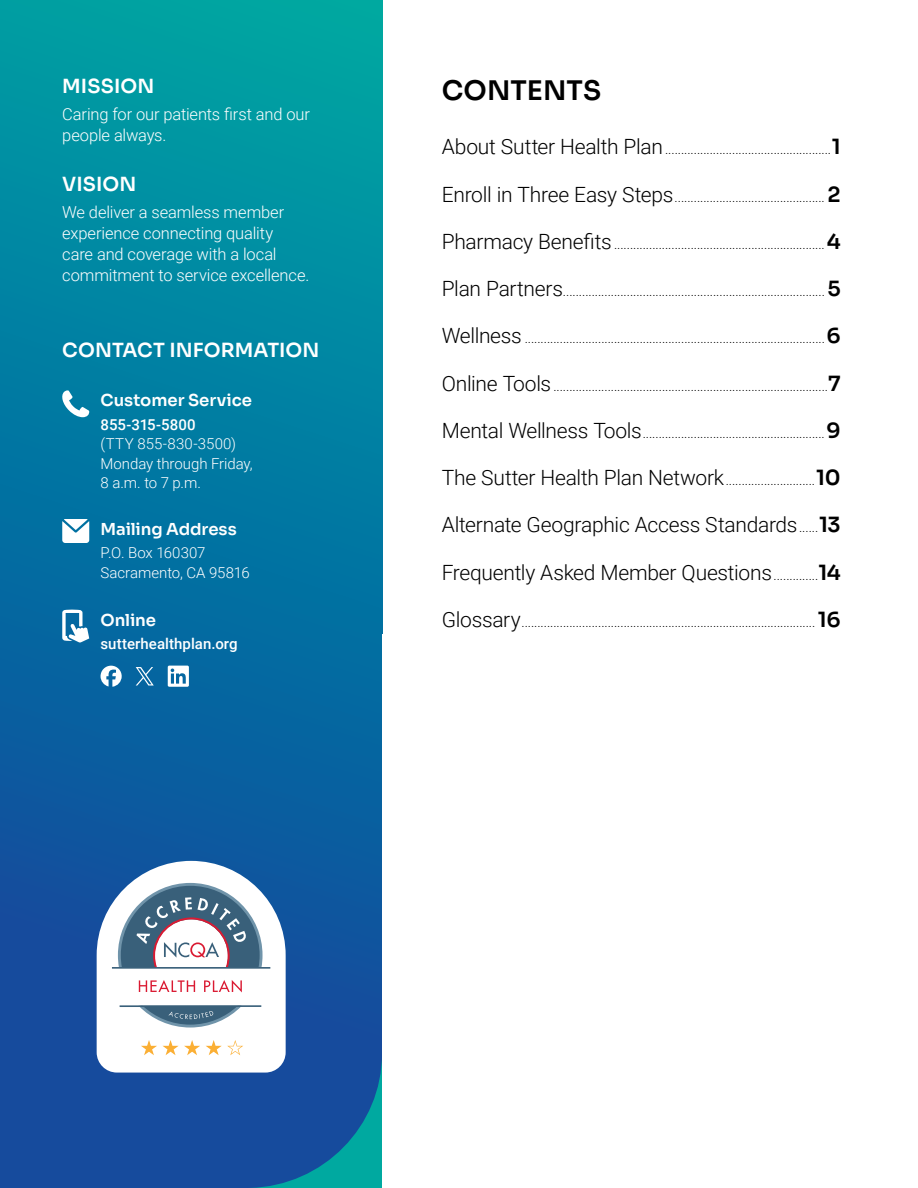
<style>
.page{position:relative;width:918px;height:1188px;background:#fff}
.page>*{position:absolute;margin:0;border:0;box-sizing:border-box;transform-origin:0 0}
.t1{font:600 27px "Sora";letter-spacing:.005em;color:#000}
.t2{font:300 21px "Roboto";letter-spacing:-.015em;color:#000}
.t3{font:600 19.5px "Sora";letter-spacing:.005em;color:#fff}
.t4{font:300 16.5px/21px "Roboto";letter-spacing:-.005em;color:#fff}
.t5{font:600 16.5px "Sora";letter-spacing:-.005em;color:#fff}
.t6{font:300 15px "Roboto";letter-spacing:-.005em;color:#fff}
.t7{font:500 15px "Roboto";letter-spacing:.005em;color:#fff}
.t8{font:300 15px "Roboto";letter-spacing:.015em;color:#fff}
.t9{font:300 13.65px "Roboto";color:#000}
.s1{font-size:21px}
.s2{font-family:"Sora";font-weight:600;font-size:21px}
.s3{font-size:13.65px}
.s4{font-family:"Sora";font-weight:600}
</style>
<div class="page">
<svg style="left:0;top:0;width:382px;height:658px;background:#0085a2"></svg>
<svg style="left:0;top:658px;width:382px;height:530px;background:#326ea9"></svg>
<svg style="left:62px;top:519px;width:27px;height:24px"></svg>
<svg style="left:62px;top:390px;width:28px;height:27px"></svg>
<svg style="left:62px;top:610px;width:27px;height:33px"></svg>
<h2 class="t3" style="left:62px;top:70px;width:94px">MISSION</h2>
<p class="t4" style="left:62px;top:103px;width:249px">Caring for our patients first and our people always.</p>
<h2 class="t3" style="left:62px;top:167px;width:76px">VISION</h2>
<p class="t4" style="left:62px;top:201px;width:249px">We deliver a seamless member experience connecting quality<br>care and coverage with a local commitment to service excellence.</p>
<h2 class="t3" style="left:62px;top:334px;width:259px">CONTACT INFORMATION</h2>
<p class="t5" style="left:101px;top:387px;width:153px">Customer Service</p>
<p class="t7" style="left:101px;top:414px;width:97px">855-315-5800</p>
<p class="t8" style="left:101px;top:433px;width:137px">(TTY 855-830-3500)</p>
<p class="t6" style="left:101px;top:453px;width:154px">Monday through Friday,</p>
<p class="t6" style="left:101px;top:472px;width:102px">8 a.m. to 7 p.m.</p>
<p class="t5" style="left:101px;top:515px;width:138px">Mailing Address</p>
<p class="t6" style="left:101px;top:542px;width:107px">P.O. Box 160307</p>
<p class="t6" style="left:101px;top:562px;width:151px">Sacramento, CA 95816</p>
<p class="t5" style="left:101px;top:606px;width:57px">Online</p>
<p class="t7" style="left:101px;top:633px;width:139px">sutterhealthplan.org</p>
<h2 class="t1" style="left:442px;top:68px;width:161px">CONTENTS</h2>
<p class="t9" style="left:442px;top:140px;width:401px"><span class="s1">About Sutter Health Plan</span> ....................................................<span class="s2">1</span></p>
<p class="t9" style="left:442px;top:187px;width:401px"><span class="s1">Enroll in Three Easy Steps</span> ............................................... <span class="s2">2</span></p>
<p class="t9" style="left:442px;top:235px;width:401px"><span class="s1">Pharmacy Benefits</span> .................................................................. <span class="s2">4</span></p>
<p class="t9" style="left:442px;top:282px;width:401px"><span class="s1">Plan Partners</span>.................................................................................. <span class="s2">5</span></p>
<p class="t9" style="left:442px;top:329px;width:401px"><span class="s1">Wellness</span> .............................................................................................. <span class="s2">6</span></p>
<p class="t9" style="left:442px;top:376px;width:401px"><span class="s1">Online Tools</span> ......................................................................................<span class="s2">7</span></p>
<p class="t9" style="left:442px;top:424px;width:401px"><span class="s1">Mental Wellness Tools</span> ......................................................... <span class="s2">9</span></p>
<p class="t9" style="left:442px;top:471px;width:401px"><span class="s1">The Sutter Health Plan Network</span> ............................<span class="s2">10</span></p>
<p class="t2" style="left:442px;top:510px;width:401px">Alternate Geographic Access Standards <span class="s3">......</span><span class="s4">13</span></p>
<p class="t2" style="left:442px;top:558px;width:401px">Frequently Asked Member Questions<span class="s3">..............</span><span class="s4">14</span></p>
<p class="t9" style="left:442px;top:613px;width:401px"><span class="s1">Glossary</span> ............................................................................................ <span class="s2">16</span></p>
</div>
